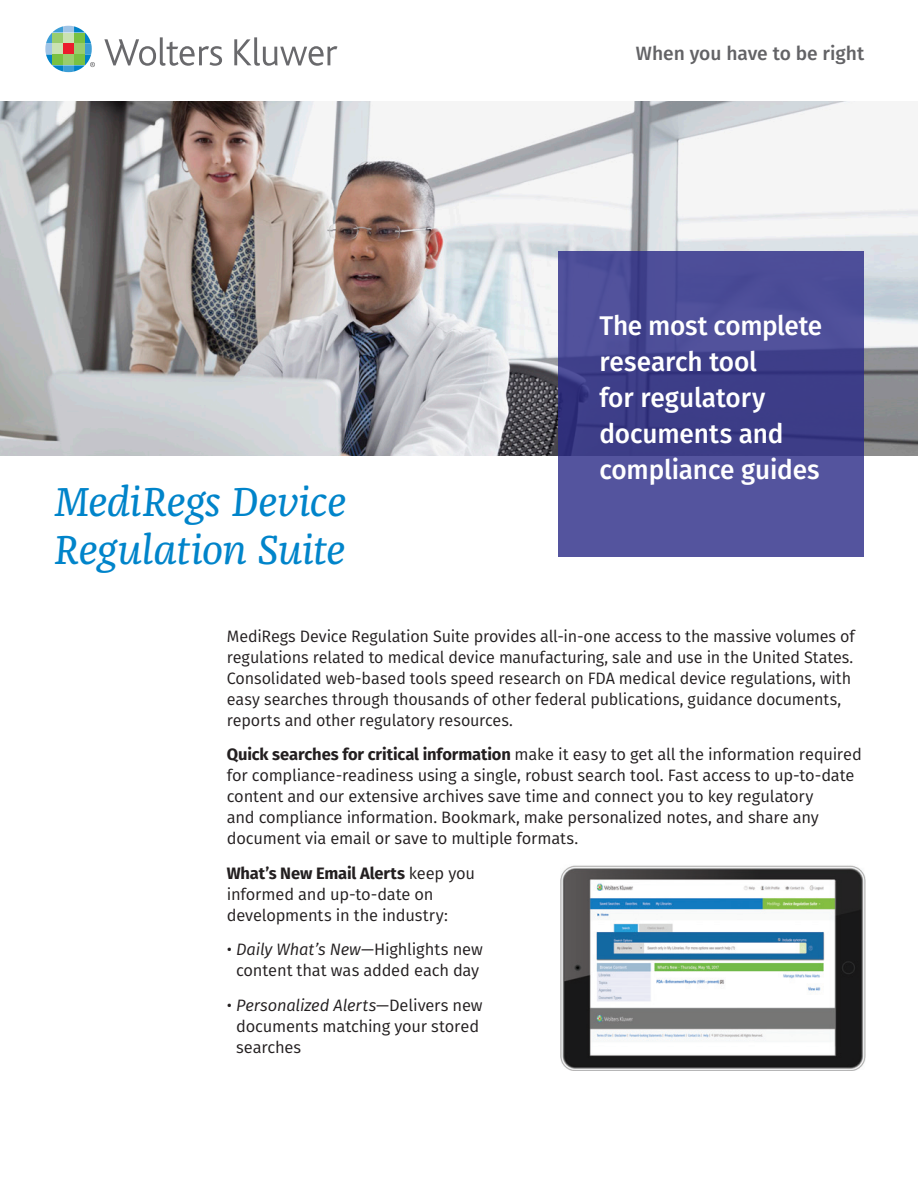
<style>
.page{position:relative;width:918px;height:1188px;background:#fff}
.page>*{position:absolute;margin:0;border:0;box-sizing:border-box;transform-origin:0 0}
.t1{font:italic 42px/48px "Franziska Pro";letter-spacing:-.01em;color:#0084ca}
.t2{font:500 27px/36px "Fira Sans";letter-spacing:-.005em;color:#fff}
.t3{font:500 19.2px "Fira Sans";color:#636366}
.t4{font:16.5px/21px "Fira Sans";letter-spacing:-.01em;color:#231f20}
.s1{font-weight:700}
.s2{font-style:italic}
</style>
<div class="page">
<img style="left:0;top:102px;width:918px;height:353px">
<svg style="left:104px;top:37px;width:118px;height:29px"></svg>
<svg style="left:234px;top:37px;width:104px;height:29px"></svg>
<svg style="left:45px;top:26px;width:50px;height:46px"></svg>
<svg style="left:559px;top:252px;width:305px;height:305px;background:#494994"></svg>
<img style="left:560px;top:865px;width:306px;height:205px">
<p class="t1" style="left:54px;top:478px;width:294px">MediRegs Device<br>Regulation Suite</p>
<p class="t3" style="left:636px;top:38px;width:230px">When you have to be right</p>
<p class="t2" style="left:599px;top:307px;width:225px">The most complete research tool<br>for regulatory documents and compliance guides</p>
<p class="t4" style="left:227px;top:625px;width:630px">MediRegs Device Regulation Suite provides all-in-one access to the massive volumes of regulations related to medical device manufacturing, sale and use in the United States.<br>Consolidated web-based tools speed research on FDA medical device regulations, with easy searches through thousands of other federal publications, guidance documents, reports and other regulatory resources.</p>
<p class="t4" style="left:227px;top:744px;width:637px"><span class="s1">Quick searches for critical information</span> make it easy to get all the information required for compliance-readiness using a single, robust search tool. Fast access to up-to-date content and our extensive archives save time and connect you to key regulatory<br>and compliance information. Bookmark, make personalized notes, and share any document via email or save to multiple formats.</p>
<p class="t4" style="left:227px;top:862px;width:250px"><span class="s1">What’s New Email Alerts</span> keep you informed and up-to-date on developments in the industry:</p>
<p class="t4" style="left:227px;top:939px;width:258px;text-align:center">• <span class="s2">Daily What’s New</span>—Highlights new content that was added each day</p>
<p class="t4" style="left:236px;top:994px;width:248px;text-indent:-9px">• <span class="s2">Personalized Alerts</span>—Delivers new documents matching your stored searches</p>
</div>
